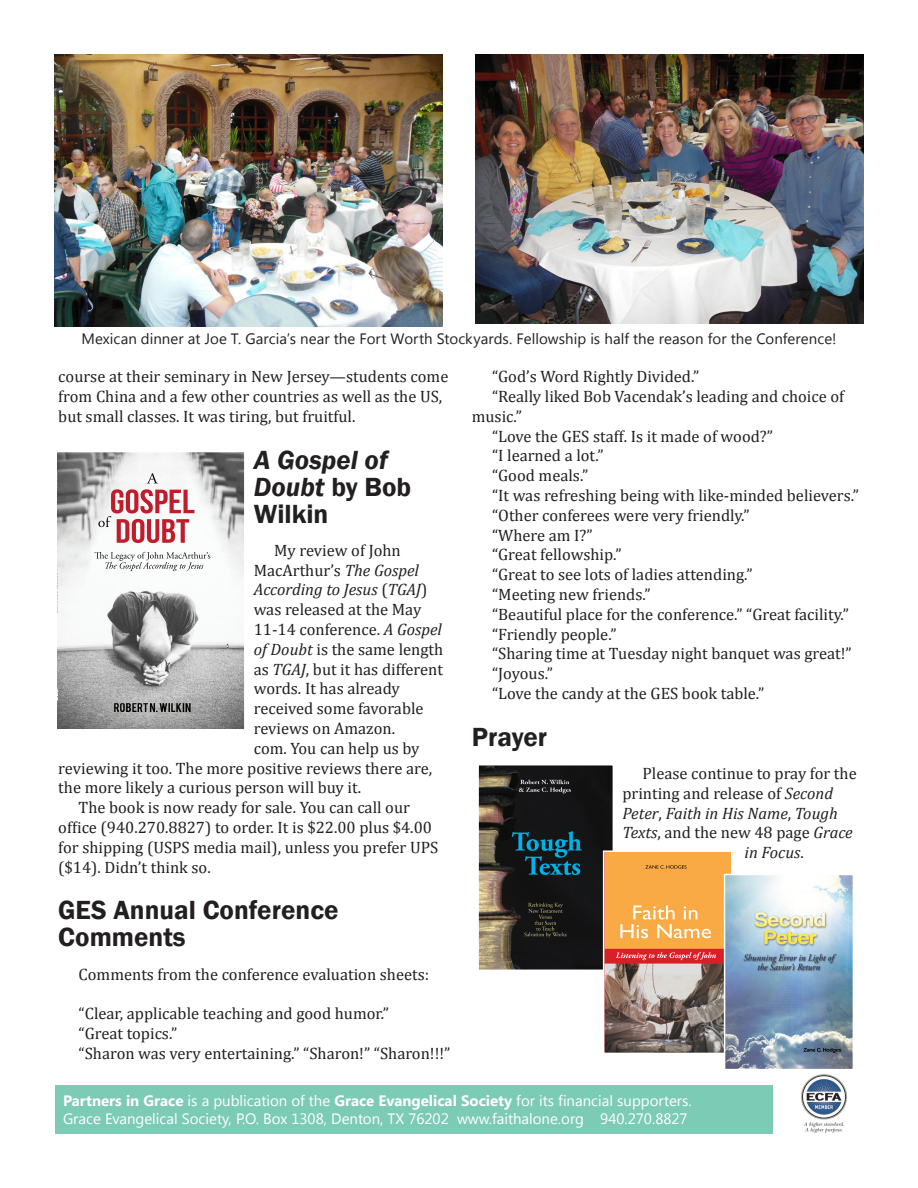
<style>
.page{position:relative;width:918px;height:1188px;background:#fff}
.page>*{position:absolute;margin:0;border:0;box-sizing:border-box;transform-origin:0 0}
.t1{font:600 27px/27px "Franklin Gothic";color:#231f20}
.t2{font:italic 600 27px/27px "Franklin Gothic";color:#231f20}
.newsletter_text{font:16.5px/19.8px "Cambria";color:#231f20}
.newsletter_text-2{font:italic 16.5px "Cambria";color:#231f20}
.t3{font:15px "Khmer UI";color:#fff}
.t4{font:15px "Khmer UI";letter-spacing:.005em;color:#231f20}
.s1{font-style:normal}
.s2{font-style:italic}
.s3{font-weight:700}
</style>
<div class="page">
<div style="left:55px;top:1085px;width:718px;height:48px;background:#7ccbb5"></div>
<img style="left:801px;top:1074px;width:46px;height:59px">
<img style="left:54px;top:54px;width:388px;height:272px">
<img style="left:476px;top:54px;width:388px;height:270px">
<img style="left:58px;top:453px;width:185px;height:275px">
<div style="left:54px;top:449px;width:193px;height:291px;border:3px solid #fff"></div>
<img style="left:480px;top:766px;width:132px;height:203px">
<div style="left:476px;top:762px;width:140px;height:211px;border:3px solid #fff"></div>
<img style="left:606px;top:853px;width:124px;height:198px">
<div style="left:603px;top:850px;width:135px;height:204px;border:2px solid #fff"></div>
<img style="left:727px;top:877px;width:124px;height:190px">
<div style="left:724px;top:874px;width:130px;height:196px;border:2px solid #fff"></div>
<p class="t4" style="left:81px;top:330px;width:757px">Mexican dinner at Joe T. Garcia’s near the Fort Worth Stockyards. Fellowship is half the reason for the Conference!</p>
<p class="newsletter_text" style="left:58px;top:367px;width:392px">course at their seminary in New Jersey—students come from China and a few other countries as well as the US, but small classes. It was tiring, but fruitful.</p>
<p class="t2" style="left:254px;top:446px;width:159px">A Gospel of<br>Doubt <span class="s1">by Bob<br>Wilkin</span></p>
<p class="newsletter_text" style="left:274px;top:540px;width:128px">My review of John</p>
<p class="newsletter_text" style="left:254px;top:560px;width:167px">MacArthur’s <span class="s2">The Gospel</span></p>
<p class="newsletter_text-2" style="left:254px;top:578px;width:175px">According to Jesus <span class="s1">(</span>TGAJ<span class="s1">)</span></p>
<p class="newsletter_text" style="left:254px;top:600px;width:169px">was released at the May</p>
<p class="newsletter_text" style="left:254px;top:620px;width:190px">11-14 conference. <span class="s2">A Gospel</span></p>
<p class="newsletter_text" style="left:254px;top:639px;width:191px"><span class="s2">of Doubt</span> is the same length</p>
<p class="newsletter_text" style="left:254px;top:659px;width:191px">as <span class="s2">TGAJ</span>, but it has different</p>
<p class="newsletter_text" style="left:254px;top:679px;width:147px">words. It has already</p>
<p class="newsletter_text" style="left:254px;top:699px;width:171px">received some favorable</p>
<p class="newsletter_text" style="left:254px;top:719px;width:143px">reviews on Amazon.</p>
<p class="newsletter_text" style="left:254px;top:738px;width:167px">com. You can help us by</p>
<p class="newsletter_text" style="left:58px;top:758px;width:375px">reviewing it too. The more positive reviews there are,</p>
<p class="newsletter_text" style="left:58px;top:778px;width:305px">the more likely a curious person will buy it.</p>
<p class="newsletter_text" style="left:58px;top:798px;width:381px;text-indent:20px">The book is now ready for sale. You can call our office (940.270.8827) to order. It is $22.00 plus $4.00 for shipping (USPS media mail), unless you prefer UPS ($14). Didn’t think so.</p>
<p class="t1" style="left:58px;top:897px;width:282px">GES Annual Conference<br>Comments</p>
<p class="newsletter_text" style="left:79px;top:964px;width:352px">Comments from the conference evaluation sheets:</p>
<p class="newsletter_text" style="left:79px;top:1004px;width:312px">“Clear, applicable teaching and good humor.”</p>
<p class="newsletter_text" style="left:79px;top:1024px;width:100px">“Great topics.”</p>
<p class="newsletter_text" style="left:79px;top:1043px;width:373px">“Sharon was very entertaining.” “Sharon!” “Sharon!!!”</p>
<p class="newsletter_text" style="left:492px;top:367px;width:209px">“God’s Word Rightly Divided.”</p>
<p class="newsletter_text" style="left:472px;top:386px;width:374px;text-indent:20px">“Really liked Bob Vacendak’s leading and choice of music.”</p>
<p class="newsletter_text" style="left:492px;top:426px;width:283px">“Love the GES staff. Is it made of wood?”</p>
<p class="newsletter_text" style="left:492px;top:446px;width:113px">“I learned a lot.”</p>
<p class="newsletter_text" style="left:492px;top:466px;width:98px">“Good meals.”</p>
<p class="newsletter_text" style="left:492px;top:485px;width:369px">“It was refreshing being with like-minded believers.”</p>
<p class="newsletter_text" style="left:492px;top:505px;width:259px">“Other conferees were very friendly.”</p>
<p class="newsletter_text" style="left:492px;top:525px;width:102px">“Where am I?”</p>
<p class="newsletter_text" style="left:492px;top:545px;width:131px">“Great fellowship.”</p>
<p class="newsletter_text" style="left:492px;top:565px;width:262px">“Great to see lots of ladies attending.”</p>
<p class="newsletter_text" style="left:492px;top:584px;width:160px">“Meeting new friends.”</p>
<p class="newsletter_text" style="left:492px;top:604px;width:358px">“Beautiful place for the conference.” “Great facility.”</p>
<p class="newsletter_text" style="left:492px;top:624px;width:126px">“Friendly people.”</p>
<p class="newsletter_text" style="left:492px;top:644px;width:361px">“Sharing time at Tuesday night banquet was great!”</p>
<p class="newsletter_text" style="left:492px;top:664px;width:63px">“Joyous.”</p>
<p class="newsletter_text" style="left:492px;top:683px;width:274px">“Love the candy at the GES book table.”</p>
<p class="t1" style="left:472px;top:724px;width:77px">Prayer</p>
<p class="newsletter_text" style="left:643px;top:764px;width:216px">Please continue to pray for the</p>
<p class="newsletter_text" style="left:622px;top:783px;width:212px">printing and release of <span class="s2">Second</span></p>
<p class="newsletter_text-2" style="left:622px;top:801px;width:217px">Peter<span class="s1">,</span> Faith in His Name<span class="s1">,</span> Tough</p>
<p class="newsletter_text" style="left:622px;top:823px;width:232px"><span class="s2">Texts</span>, and the new 48 page <span class="s2">Grace</span></p>
<p class="newsletter_text-2" style="left:745px;top:841px;width:61px">in Focus<span class="s1">.</span></p>
<p class="t3" style="left:63px;top:1092px;width:630px"><span class="s3">Partners in Grace</span> is a publication of the <span class="s3">Grace Evangelical Society</span> for its financial supporters.</p>
<p class="t3" style="left:63px;top:1110px;width:626px">Grace Evangelical Society, P.O. Box 1308, Denton, TX 76202 www.faithalone.org 940.270.8827</p>
</div>
